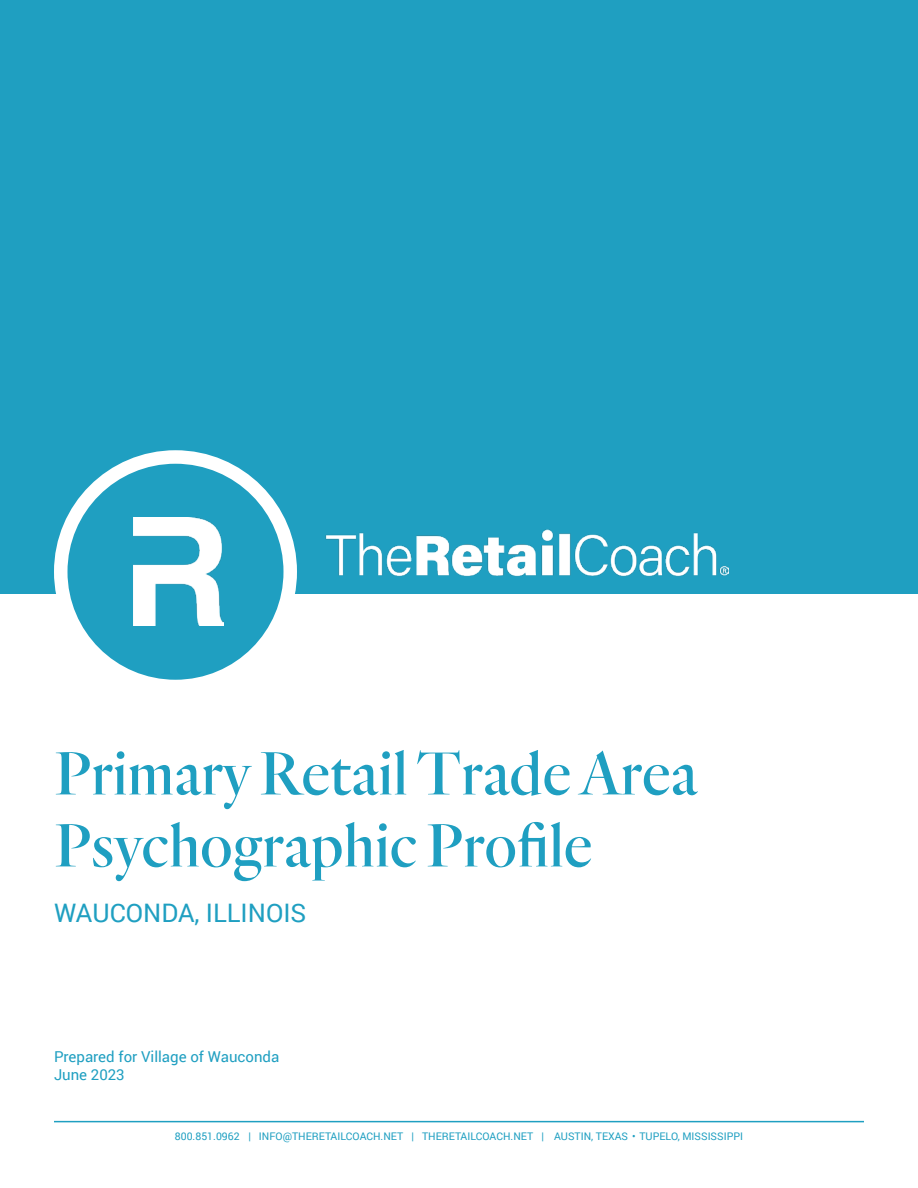
<style>
.page{position:relative;width:918px;height:1188px;background:#fff}
.page>*{position:absolute;margin:0;border:0;box-sizing:border-box;transform-origin:0 0}
.t1{font:63px "TRC Quarto Regular";color:#1f9fc1}
.t2{font:25.5px "Roboto";color:#1f9fc1}
.t3{font:15px "Roboto";color:#1f9fc1}
.t4{font:10.5px "Roboto";color:#1f9fc1}
</style>
<div class="page">
<hr style="left:54px;top:1121px;width:810px;height:1px;background:#1f9fc1">
<div style="left:0;top:0;width:918px;height:594px;background:#1f9fc1"></div>
<div style="left:54px;top:450px;width:243px;height:243px;background:#fff;border-radius:50%"></div>
<img style="left:325px;top:529px;width:404px;height:48px">
<div style="left:68px;top:464px;width:216px;height:216px;background:#1f9fc1;border-radius:50%"></div>
<img style="left:134px;top:518px;width:89px;height:108px">
<p class="t1" style="left:54px;top:734px;width:645px">Primary Retail Trade Area</p>
<p class="t1" style="left:54px;top:806px;width:540px">Psychographic Profile</p>
<p class="t2" style="left:54px;top:895px;width:254px">WAUCONDA, ILLINOIS</p>
<p class="t3" style="left:54px;top:1046px;width:227px">Prepared for Village of Wauconda</p>
<p class="t3" style="left:54px;top:1064px;width:72px">June 2023</p>
<p class="t4" style="left:175px;top:1128px;width:570px">800.851.0962 | INFO@THERETAILCOACH.NET | THERETAILCOACH.NET | AUSTIN, TEXAS • TUPELO, MISSISSIPPI</p>
</div>
